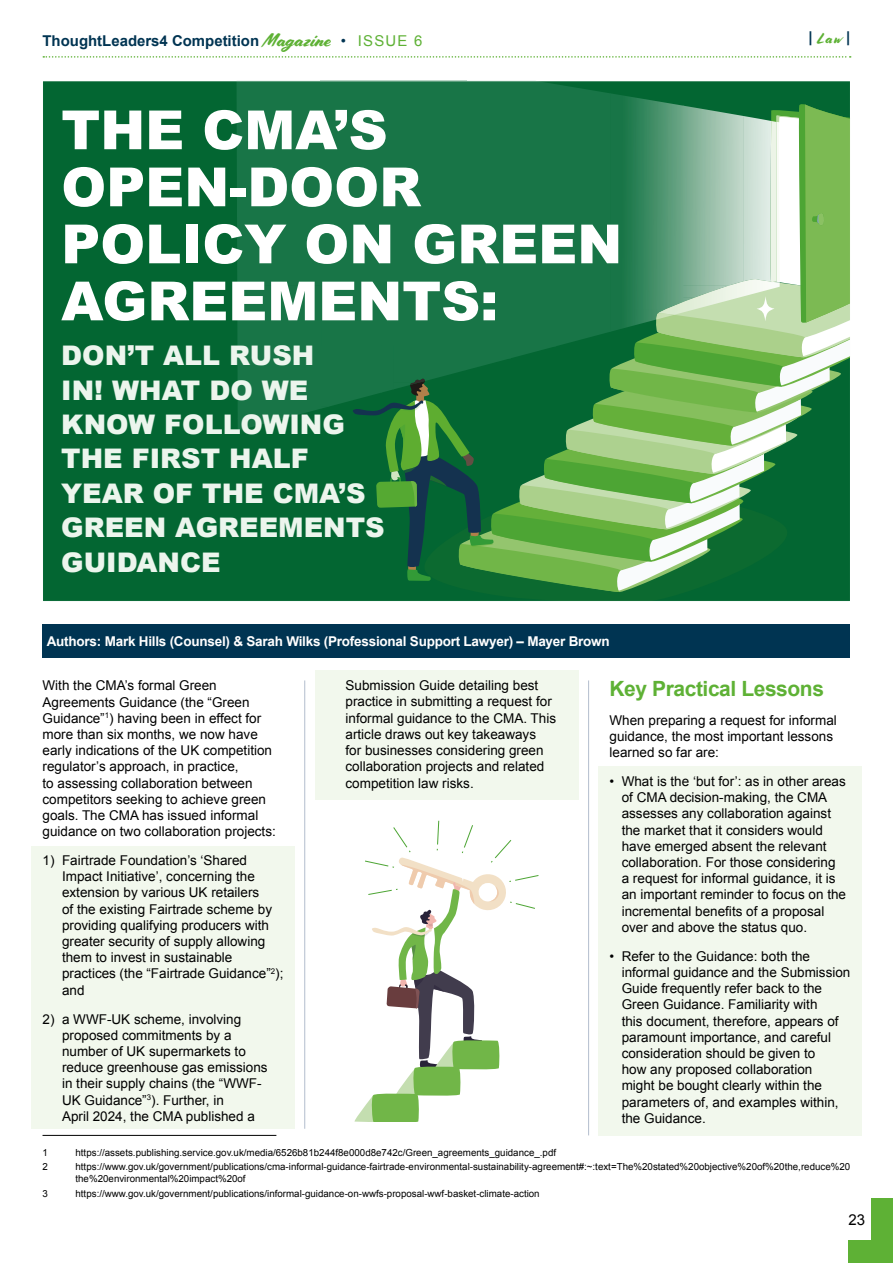
<style>
.page{position:relative;width:893px;height:1263px;background:#fff}
.page>*{position:absolute;margin:0;border:0;box-sizing:border-box;transform-origin:0 0}
.t1{font:900 54px/57px "Arial";color:#fff}
.t2{font:900 27px/34.5px "Arial";color:#ecf5ed}
.t3{font:700 21px "Arial";letter-spacing:-.02em;color:#5eb135}
.t4{font:700 15px "Arial";color:#003452}
.t5{font:15px "Arial";letter-spacing:.08em;color:#5eb135}
.t6{font:15px "Cortado";color:#5eb135}
.t7{font:15px "Arial";color:#000}
.t8{font:13.5px/16.2px "Arial";color:#000}
.t9{font:700 13.5px "Arial";letter-spacing:-.015em;color:#fff}
.t10{font:9.75px/11.7px "Arial";color:#000}
.s1{font-family:"Cortado";font-weight:400;font-size:18.6px;color:#5eb135}
.s2{font-family:"Arial";font-weight:700;color:#003452}
.s3{color:#003452}
</style>
<div class="page">
<svg style="left:43px;top:56px;width:808px;height:2px"></svg>
<div style="left:872px;top:1198px;width:21px;height:65px;background:#5eb135"></div>
<div style="left:848px;top:1241px;width:45px;height:22px;background:#5eb135"></div>
<div style="left:598px;top:766px;width:264px;height:369px;background:#f2f8ed"></div>
<div style="left:31px;top:846px;width:264px;height:283px;background:#f2f8ed"></div>
<div style="left:315px;top:671px;width:263px;height:129px;background:#f2f8ed"></div>
<div style="left:43px;top:81px;width:807px;height:520px;background:#036632"></div>
<div style="left:237px;top:83px;width:84px;height:335px;background:#187547"></div>
<div style="left:321px;top:83px;width:72px;height:263px;background:#187547"></div>
<div style="left:393px;top:83px;width:145px;height:20px;background:#187547"></div>
<img style="left:538px;top:83px;width:72px;height:20px">
<img style="left:610px;top:93px;width:57px;height:10px">
<div style="left:321px;top:346px;width:32px;height:60px;background:#187547"></div>
<svg style="left:321px;top:406px;width:8px;height:3px"></svg>
<img style="left:238px;top:418px;width:46px;height:13px">
<svg style="left:353px;top:103px;width:496px;height:490px"></svg>
<img style="left:776px;top:122px;width:4px;height:160px">
<svg style="left:757px;top:296px;width:17px;height:25px"></svg>
<div style="left:43px;top:624px;width:807px;height:33px;background:#003452"></div>
<hr style="left:43px;top:1135px;width:233px;height:1px;background:#000">
<svg style="left:355px;top:821px;width:183px;height:301px"></svg>
<svg style="left:457px;top:865px;width:12px;height:17px"></svg>
<div style="left:422px;top:879px;width:17px;height:24px;background:#fff;border-radius:50%"></div>
<hr style="left:304px;top:680px;width:1px;height:449px;background:#b3bdcd">
<hr style="left:588px;top:680px;width:1px;height:455px;background:#b3bdcd">
<p class="t4" style="left:43px;top:31px;width:290px">ThoughtLeaders4 Competition <span class="s1">Magazine</span></p>
<p class="t6" style="left:808px;top:30px;width:44px"><span class="s2">|</span> Law <span class="s2">|</span></p>
<p class="t5" style="left:341px;top:31px;width:83px"><span class="s3">•</span> ISSUE 6</p>
<h1 class="t1" style="left:61px;top:100px;width:562px">THE CMA’S<br>OPEN-DOOR<br>POLICY ON GREEN<br>AGREEMENTS:</h1>
<h2 class="t2" style="left:61px;top:337px;width:325px">DON’T ALL RUSH<br>IN! WHAT DO WE<br>KNOW FOLLOWING<br>THE FIRST HALF<br>YEAR OF THE CMA’S<br>GREEN AGREEMENTS<br>GUIDANCE</h2>
<p class="t9" style="left:47px;top:632px;width:565px">Authors: Mark Hills (Counsel) &amp; Sarah Wilks (Professional Support Lawyer) – Mayer Brown</p>
<p class="t8" style="left:43px;top:678px;width:235px">With the CMA’s formal Green Agreements Guidance (the “Green Guidance”<sup>1</sup>) having been in effect for more than six months, we now have early indications of the UK competition regulator’s approach, in practice,<br>to assessing collaboration between competitors seeking to achieve green goals. The CMA has issued informal guidance on two collaboration projects:</p>
<p class="t8" style="left:62px;top:852px;width:223px;text-indent:-20px">1) Fairtrade Foundation’s ‘Shared<br>Impact Initiative’, concerning the extension by various UK retailers<br>of the existing Fairtrade scheme by providing qualifying producers with greater security of supply allowing them to invest in sustainable practices (the “Fairtrade Guidance”<sup>2</sup>); and</p>
<p class="t8" style="left:62px;top:1011px;width:207px;text-indent:-20px">2) a WWF-UK scheme, involving proposed commitments by a number of UK supermarkets to reduce greenhouse gas emissions in their supply chains (the “WWF-<br>UK Guidance”<sup>3</sup>). Further, in<br>April 2024, the CMA published a</p>
<p class="t10" style="left:43px;top:1146px;width:7px">1</p>
<p class="t10" style="left:76px;top:1146px;width:482px">https://assets.publishing.service.gov.uk/media/6526b81b244f8e000d8e742c/Green_agreements_guidance_.pdf</p>
<p class="t10" style="left:43px;top:1161px;width:7px">2</p>
<p class="t10" style="left:76px;top:1161px;width:776px">https://www.gov.uk/government/publications/cma-informal-guidance-fairtrade-environmental-sustainability-agreement#:~:text=The%20stated%20objective%20of%20the,reduce%20 the%20environmental%20impact%20of</p>
<p class="t10" style="left:43px;top:1188px;width:7px">3</p>
<p class="t10" style="left:76px;top:1188px;width:466px">https://www.gov.uk/government/publications/informal-guidance-on-wwfs-proposal-wwf-basket-climate-action</p>
<p class="t8" style="left:345px;top:678px;width:212px">Submission Guide detailing best practice in submitting a request for informal guidance to the CMA. This article draws out key takeaways<br>for businesses considering green collaboration projects and related competition law risks.</p>
<h3 class="t3" style="left:609px;top:674px;width:216px">Key Practical Lessons</h3>
<p class="t8" style="left:609px;top:712px;width:229px">When preparing a request for informal guidance, the most important lessons learned so far are:</p>
<p class="t8" style="left:622px;top:773px;width:226px;text-indent:-12px">• What is the ‘but for’: as in other areas of CMA decision-making, the CMA assesses any collaboration against the market that it considers would have emerged absent the relevant collaboration. For those considering a request for informal guidance, it is an important reminder to focus on the incremental benefits of a proposal over and above the status quo.</p>
<p class="t8" style="left:622px;top:948px;width:230px;text-indent:-12px">• Refer to the Guidance: both the informal guidance and the Submission<br>Guide frequently refer back to the<br>Green Guidance. Familiarity with<br>this document, therefore, appears of paramount importance, and careful consideration should be given to<br>how any proposed collaboration<br>might be bought clearly within the parameters of, and examples within, the Guidance.</p>
<p class="t7" style="left:848px;top:1210px;width:18px">23</p>
</div>
